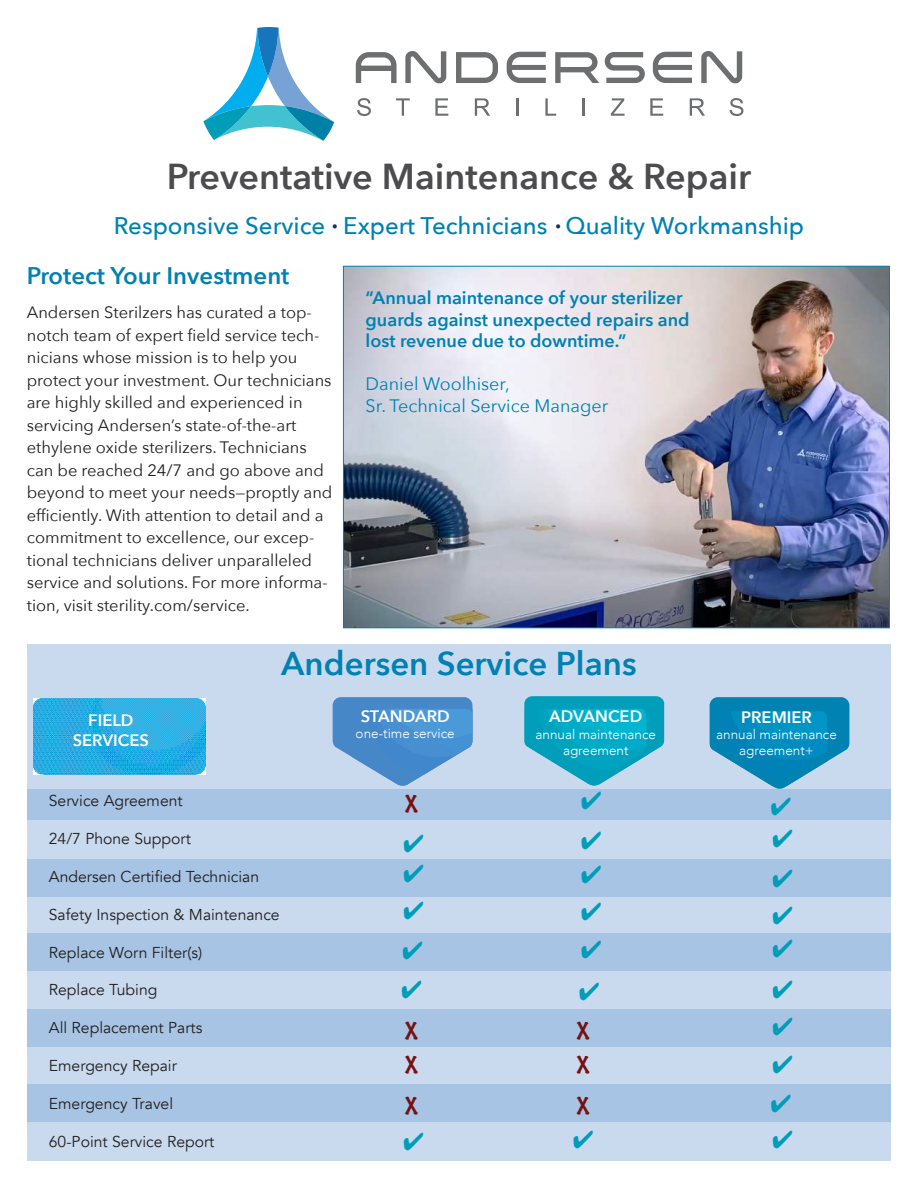
<style>
.page{position:relative;width:918px;height:1188px;background:#fff}
.page>*{position:absolute;margin:0;border:0;box-sizing:border-box;transform-origin:0 0}
.t1{font:600 36px "Avenir Next";color:#4c4c4e}
.t2{font:36px "Minion Pro";color:#1c2a5a}
.t3{font:600 33px "Avenir Next";color:#0081b2}
.t4{font:24.75px/38.7px "Zapf Dingbats ITC";color:#009db9;text-align:justify}
.t5{font:500 24px "Avenir Next";color:#0081b2}
.t6{font:600 24px "Avenir Next";color:#0081b2}
.t7{font:100 21px/34.7px "Marker Felt";color:#761112}
.t8{font:600 18px/21.6px "Avenir Next";color:#0081b2}
.t9{font:18px/21.6px "Avenir Next";color:#0081b2}
.t10{font:16.5px/22.5px "Avenir Next";color:#221f1f}
.t11{font:600 16.5px/19.8px "Avenir Next";color:#fff;text-align:center}
.t12{font:15.75px "Avenir";color:#221f1f}
.t13{font:300 13.5px/16.2px "Avenir";color:#fff;text-align:center}
</style>
<div class="page">
<div style="left:27px;top:645px;width:863px;height:516px;background:#c9daee"></div>
<img style="left:345px;top:268px;width:543px;height:358px">
<svg style="left:356px;top:52px;width:41px;height:31px"></svg>
<svg style="left:405px;top:51px;width:41px;height:32px"></svg>
<svg style="left:456px;top:52px;width:42px;height:31px"></svg>
<svg style="left:507px;top:52px;width:39px;height:31px"></svg>
<svg style="left:555px;top:52px;width:44px;height:31px"></svg>
<svg style="left:605px;top:52px;width:40px;height:31px"></svg>
<svg style="left:653px;top:52px;width:39px;height:31px"></svg>
<svg style="left:701px;top:51px;width:41px;height:32px"></svg>
<svg style="left:357px;top:98px;width:14px;height:18px"></svg>
<svg style="left:396px;top:98px;width:14px;height:18px"></svg>
<svg style="left:435px;top:98px;width:13px;height:18px"></svg>
<svg style="left:475px;top:98px;width:15px;height:18px"></svg>
<svg style="left:516px;top:98px;width:2px;height:18px"></svg>
<svg style="left:545px;top:98px;width:11px;height:18px"></svg>
<svg style="left:583px;top:98px;width:2px;height:18px"></svg>
<svg style="left:611px;top:98px;width:14px;height:18px"></svg>
<svg style="left:650px;top:98px;width:13px;height:18px"></svg>
<svg style="left:690px;top:98px;width:15px;height:18px"></svg>
<svg style="left:730px;top:98px;width:13px;height:18px"></svg>
<svg style="left:203px;top:27px;width:131px;height:114px"></svg>
<svg style="left:332px;top:697px;width:141px;height:89px"></svg>
<svg style="left:709px;top:697px;width:141px;height:93px"></svg>
<div style="left:27px;top:790px;width:863px;height:30px;background:#a8c4e4"></div>
<div style="left:27px;top:859px;width:863px;height:37px;background:#a8c4e4"></div>
<div style="left:27px;top:933px;width:863px;height:38px;background:#a8c4e4"></div>
<div style="left:28px;top:1009px;width:863px;height:37px;background:#a8c4e4"></div>
<div style="left:27px;top:1085px;width:863px;height:37px;background:#a8c4e4"></div>
<img style="left:34px;top:699px;width:171px;height:76px">
<svg style="left:524px;top:696px;width:140px;height:94px"></svg>
<h1 class="t1" style="left:167px;top:162px;width:586px">Preventative Maintenance &amp; Repair</h1>
<h3 class="t5" style="left:114px;top:216px;width:692px">Responsive Service Expert Technicians Quality Workmanship</h3>
<h1 class="t2" style="left:331px;top:195px;width:10px">.</h1>
<h1 class="t2" style="left:554px;top:195px;width:10px">.</h1>
<h3 class="t6" style="left:27px;top:265px;width:264px">Protect Your Investment</h3>
<p class="t10" style="left:27px;top:303px;width:307px">Andersen Sterilzers has curated a top&shy;notch team of expert field service tech&shy;nicians whose mission is to help you protect your investment. Our technicians are highly skilled and experienced in servicing Andersen’s state-of-the-art ethylene oxide sterilizers. Technicians can be reached 24/7 and go above and beyond to meet your needs—proptly and efficiently. With attention to detail and a commitment to excellence, our excep&shy;tional technicians deliver unparalleled service and solutions. For more informa&shy;tion, visit sterility.com/service.</p>
<p class="t8" style="left:366px;top:288px;width:326px">“Annual maintenance of your sterilizer guards against unexpected repairs and lost revenue due to downtime.”</p>
<p class="t9" style="left:366px;top:372px;width:244px">Daniel Woolhiser,<br>Sr. Technical Service Manager</p>
<p class="t11" style="left:73px;top:712px;width:78px">FIELD<br>SERVICES</p>
<h2 class="t3" style="left:281px;top:649px;width:357px">Andersen Service Plans</h2>
<p class="t11" style="left:361px;top:708px;width:90px">STANDARD</p>
<p class="t13" style="left:356px;top:727px;width:101px">one-time service</p>
<p class="t11" style="left:549px;top:708px;width:95px">ADVANCED</p>
<p class="t13" style="left:535px;top:727px;width:122px">annual maintenance agreement</p>
<p class="t12" style="left:49px;top:794px;width:135px">Service Agreement</p>
<p class="t7" style="left:405px;top:788px;width:14px">X</p>
<p class="t12" style="left:49px;top:832px;width:144px">24/7 Phone Support</p>
<p class="t12" style="left:49px;top:867px;width:212px">Andersen Certified Technician</p>
<p class="t12" style="left:49px;top:905px;width:232px">Safety Inspection &amp; Maintenance</p>
<p class="t12" style="left:49px;top:943px;width:155px">Replace Worn Filter(s)</p>
<p class="t12" style="left:49px;top:981px;width:110px">Replace Tubing</p>
<p class="t12" style="left:49px;top:1018px;width:155px">All Replacement Parts</p>
<p class="t12" style="left:49px;top:1056px;width:130px">Emergency Repair</p>
<p class="t12" style="left:49px;top:1094px;width:126px">Emergency Travel</p>
<p class="t12" style="left:49px;top:1135px;width:167px">60-Point Service Report</p>
<p class="t7" style="left:405px;top:1014px;width:14px">X<br>X</p>
<p class="t7" style="left:405px;top:1089px;width:14px">X</p>
<p class="t7" style="left:577px;top:1014px;width:14px">X<br>X</p>
<p class="t7" style="left:577px;top:1089px;width:14px">X</p>
<p class="t11" style="left:741px;top:708px;width:72px">PREMIER</p>
<p class="t13" style="left:716px;top:727px;width:122px">annual maintenance agreement+</p>
<h3 class="t4" style="left:771px;top:1007px;width:24px">✔ ✔ ✔</h3>
</div>
